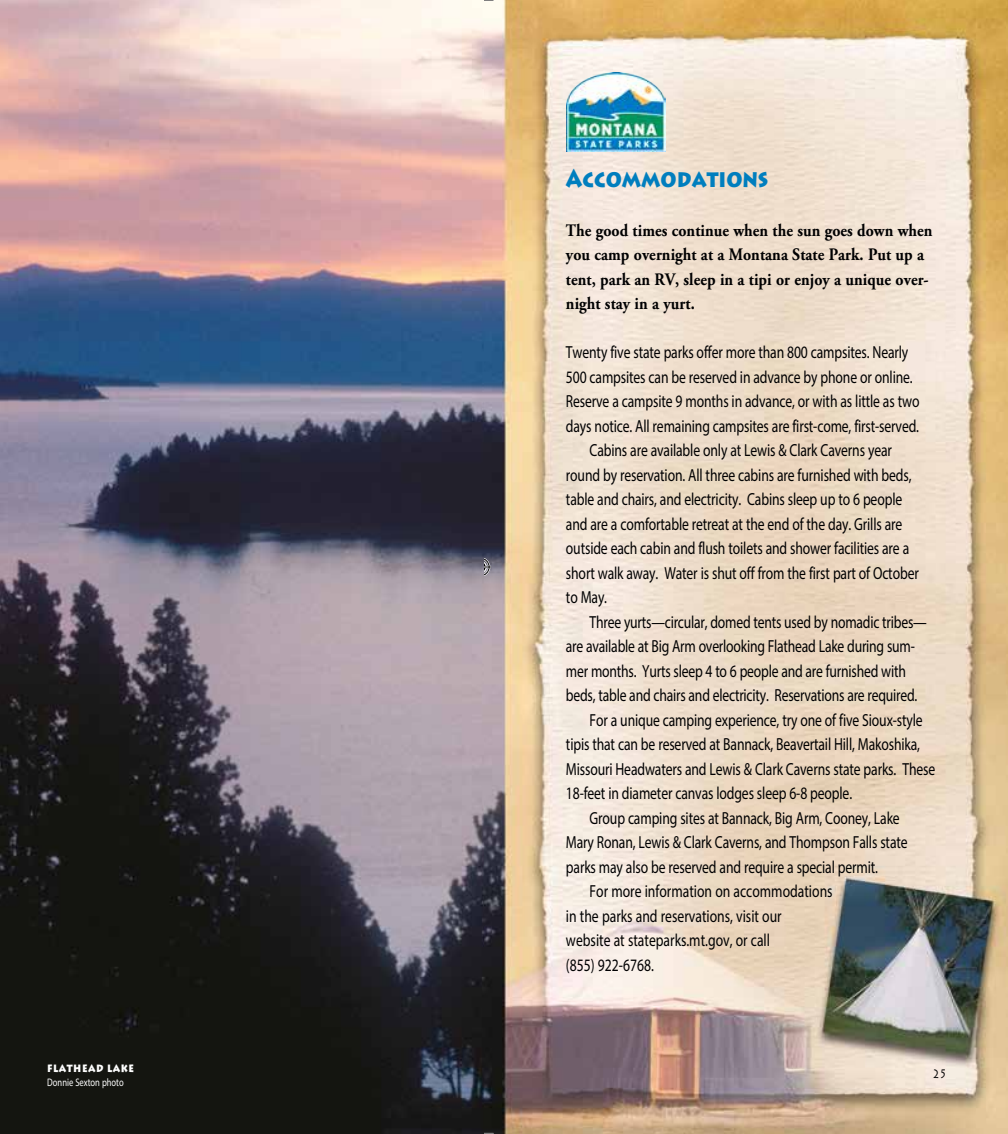
<style>
.page{position:relative;width:1008px;height:1134px;background:#fff}
.page>*{position:absolute;margin:0;border:0;box-sizing:border-box;transform-origin:0 0}
.t1{font:900 24.5px "Lithos Pro";color:#007ebe;scale:.8 1}
.t2{font:17.5px "Myriad Pro";letter-spacing:-.01em;color:#000001;scale:.78 1}
.t3{font:700 17.5px/24.5px "Adobe Garamond Pro";letter-spacing:.005em;color:#000001;scale:.9 1}
.t4{font:900 12.25px "Lithos Pro";letter-spacing:.05em;color:#fff;scale:.8 1}
.t5{font:12.25px "Lithos Pro";color:#000001;scale:.8 1}
.t6{font:10.85px "Myriad Pro";color:#fff;scale:.78 1}
</style>
<div class="page">
<img style="left:0;top:0;width:484px;height:1134px">
<img style="left:484px;top:0;width:524px;height:1134px">
<img style="left:566px;top:73px;width:99px;height:78px">
<svg style="left:484px;top:557px;width:7px;height:20px"></svg>
<p class="t4" style="left:47px;top:1060px;width:110px">flathead lake</p>
<p class="t6" style="left:47px;top:1075px;width:100px">Donnie Sexton photo</p>
<h1 class="t1" style="left:566px;top:163px;width:254px">Accommodations</h1>
<p class="t3" style="left:566px;top:218px;width:409px">The good times continue when the sun goes down when you camp overnight at a Montana State Park. Put up a tent, park an RV, sleep in a tipi or enjoy a unique over&shy;night stay in a yurt.</p>
<p class="t2" style="left:566px;top:341px;width:441px">Twenty five state parks offer more than 800 campsites. Nearly</p>
<p class="t2" style="left:566px;top:366px;width:446px">500 campsites can be reserved in advance by phone or online.</p>
<p class="t2" style="left:566px;top:390px;width:455px">Reserve a campsite 9 months in advance, or with as little as two</p>
<p class="t2" style="left:566px;top:415px;width:454px">days notice. All remaining campsites are first-come, first-served.</p>
<p class="t2" style="left:590px;top:439px;width:389px">Cabins are available only at Lewis &amp; Clark Caverns year</p>
<p class="t2" style="left:566px;top:464px;width:445px">round by reservation. All three cabins are furnished with beds,</p>
<p class="t2" style="left:566px;top:488px;width:433px">table and chairs, and electricity. Cabins sleep up to 6 people</p>
<p class="t2" style="left:566px;top:513px;width:433px">and are a comfortable retreat at the end of the day. Grills are</p>
<p class="t2" style="left:566px;top:537px;width:442px">outside each cabin and flush toilets and shower facilities are a</p>
<p class="t2" style="left:566px;top:562px;width:454px">short walk away. Water is shut off from the first part of October</p>
<p class="t2" style="left:566px;top:586px;width:54px">to May.</p>
<p class="t2" style="left:590px;top:611px;width:434px">Three yurts—circular, domed tents used by nomadic tribes—</p>
<p class="t2" style="left:566px;top:635px;width:449px">are available at Big Arm overlooking Flathead Lake during sum-</p>
<p class="t2" style="left:566px;top:660px;width:437px">mer months. Yurts sleep 4 to 6 people and are furnished with</p>
<p class="t2" style="left:566px;top:684px;width:452px">beds, table and chairs and electricity. Reservations are required.</p>
<p class="t2" style="left:590px;top:709px;width:429px">For a unique camping experience, try one of five Sioux-style</p>
<p class="t2" style="left:566px;top:733px;width:456px">tipis that can be reserved at Bannack, Beavertail Hill, Makoshika,</p>
<p class="t2" style="left:566px;top:758px;width:475px">Missouri Headwaters and Lewis &amp; Clark Caverns state parks. These</p>
<p class="t2" style="left:566px;top:782px;width:368px">18-feet in diameter canvas lodges sleep 6-8 people.</p>
<p class="t2" style="left:590px;top:807px;width:399px">Group camping sites at Bannack, Big Arm, Cooney, Lake</p>
<p class="t2" style="left:566px;top:831px;width:440px">Mary Ronan, Lewis &amp; Clark Caverns, and Thompson Falls state</p>
<p class="t2" style="left:566px;top:856px;width:402px">parks may also be reserved and require a special permit.</p>
<p class="t2" style="left:590px;top:880px;width:313px">For more information on accommodations</p>
<p class="t2" style="left:566px;top:905px;width:278px">in the parks and reservations, visit our</p>
<p class="t2" style="left:566px;top:929px;width:263px">website at stateparks.mt.gov, or call</p>
<p class="t2" style="left:566px;top:954px;width:114px">(855) 922-6768.</p>
<p class="t5" style="left:933px;top:1067px;width:19px">25</p>
</div>
